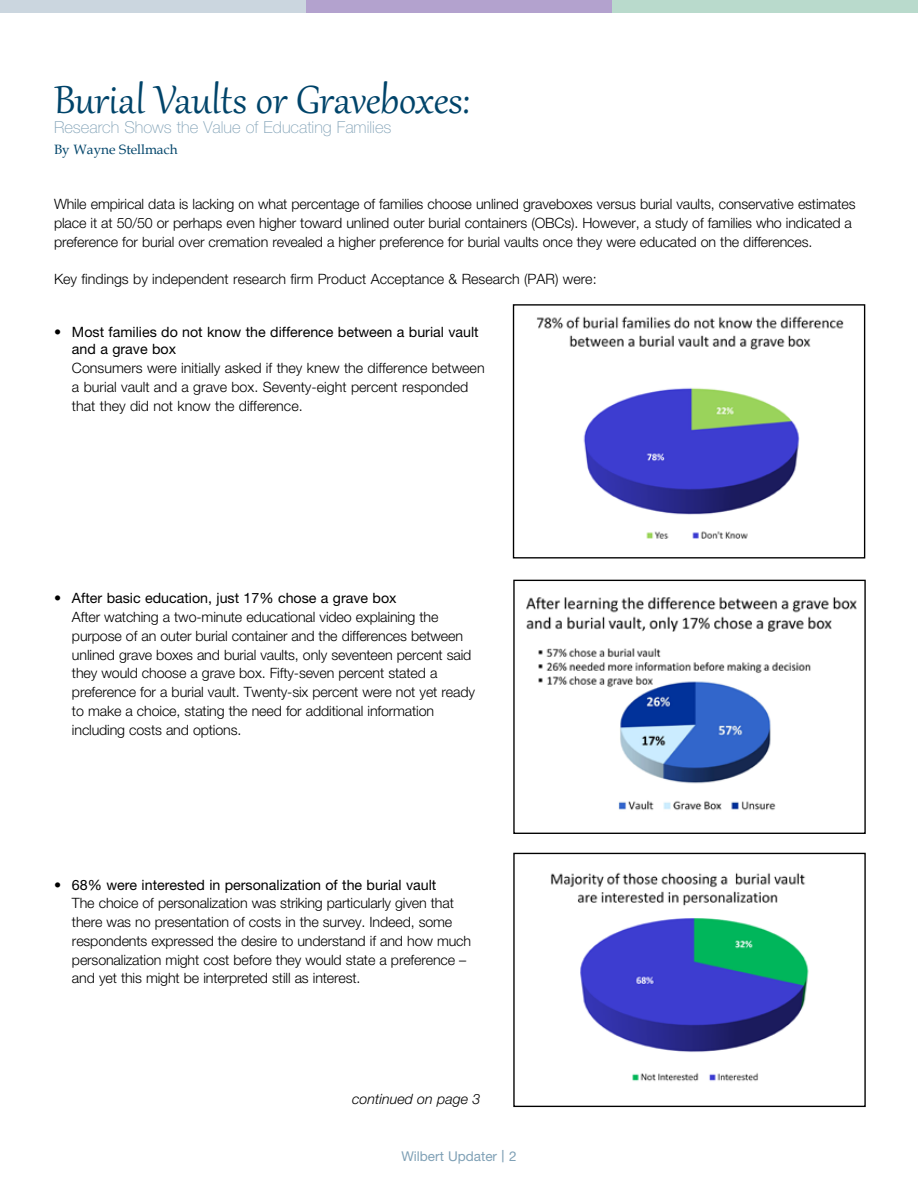
<style>
.page{position:relative;width:918px;height:1188px;background:#fff}
.page>*{position:absolute;margin:0;border:0;box-sizing:border-box;transform-origin:0 0}
.t1{font:48px "Gabriola";letter-spacing:-.005em;color:#00446a}
.t2{font:100 16.5px "Helvetica Neue";color:#80a1b6}
.t3{font:300 14.25px/18.8px "Helvetica Neue";letter-spacing:-.01em;color:#000}
.t4{font:14.25px/17.1px "Helvetica Neue";color:#000}
.t5{font:italic 300 14.25px "Helvetica Neue";color:#000}
.t6{font:13.5px "Helvetica Neue";color:#80a1b6}
.t7{font:13.5px "Book Antiqua";color:#00446a}
.s1{font-weight:300}
.s2{font-weight:400}
.s3{font-size:16.5px}
</style>
<div class="page">
<div style="left:0;top:0;width:306px;height:12px;background:#cbd6df"></div>
<div style="left:306px;top:0;width:306px;height:12px;background:#b3a2ce"></div>
<div style="left:612px;top:0;width:306px;height:12px;background:#b9dacc"></div>
<img style="left:537px;top:316px;width:307px;height:223px">
<div style="left:513px;top:304px;width:352px;height:255px;border:1px solid #000"></div>
<img style="left:526px;top:597px;width:331px;height:214px">
<div style="left:513px;top:580px;width:353px;height:254px;border:1px solid #000"></div>
<img style="left:550px;top:872px;width:259px;height:209px">
<div style="left:513px;top:853px;width:353px;height:254px;border:1px solid #000"></div>
<h1 class="t1" style="left:54px;top:68px;width:417px">Burial Vaults or Graveboxes:</h1>
<p class="t2" style="left:54px;top:117px;width:339px">Research Shows the Value of Educating Families</p>
<p class="t7" style="left:54px;top:141px;width:125px">By Wayne Stellmach</p>
<p class="t3" style="left:54px;top:194px;width:803px">While empirical data is lacking on what percentage of families choose unlined graveboxes versus burial vaults, conservative estimates place it at 50/50 or perhaps even higher toward unlined outer burial containers (OBCs). However, a study of families who indicated a preference for burial over cremation revealed a higher preference for burial vaults once they were educated on the differences.</p>
<p class="t3" style="left:54px;top:269px;width:544px">Key findings by independent research firm Product Acceptance &amp; Research (PAR) were:</p>
<p class="t4" style="left:72px;top:324px;width:408px;text-indent:-18px"><span class="s1">•</span> Most families do not know the difference between a burial vault and a grave box</p>
<p class="t3" style="left:72px;top:358px;width:414px">Consumers were initially asked if they knew the difference between a burial vault and a grave box. Seventy-eight percent responded that they did not know the difference.</p>
<p class="t3" style="left:72px;top:589px;width:405px;text-indent:-18px">• <span class="s2">After basic education, just 17% chose a grave box<br></span>After watching a two-minute educational video explaining the purpose of an outer burial container and the differences between unlined grave boxes and burial vaults, only seventeen percent said they would choose a grave box. Fifty-seven percent stated a preference for a burial vault. Twenty-six percent were not yet ready to make a choice, stating the need for additional information including costs and options.</p>
<p class="t3" style="left:72px;top:875px;width:401px;text-indent:-18px">• <span class="s2">68% were interested in personalization of the burial vault<br></span>The choice of personalization was striking particularly given that there was no presentation of costs in the survey. Indeed, some respondents expressed the desire to understand if and how much personalization might cost before they would state a preference – and yet this might be interpreted still as interest.</p>
<p class="t5" style="left:352px;top:1091px;width:130px">continued on page 3</p>
<p class="t6" style="left:401px;top:1148px;width:117px">Wilbert Updater <span class="s3">|</span> 2</p>
</div>
